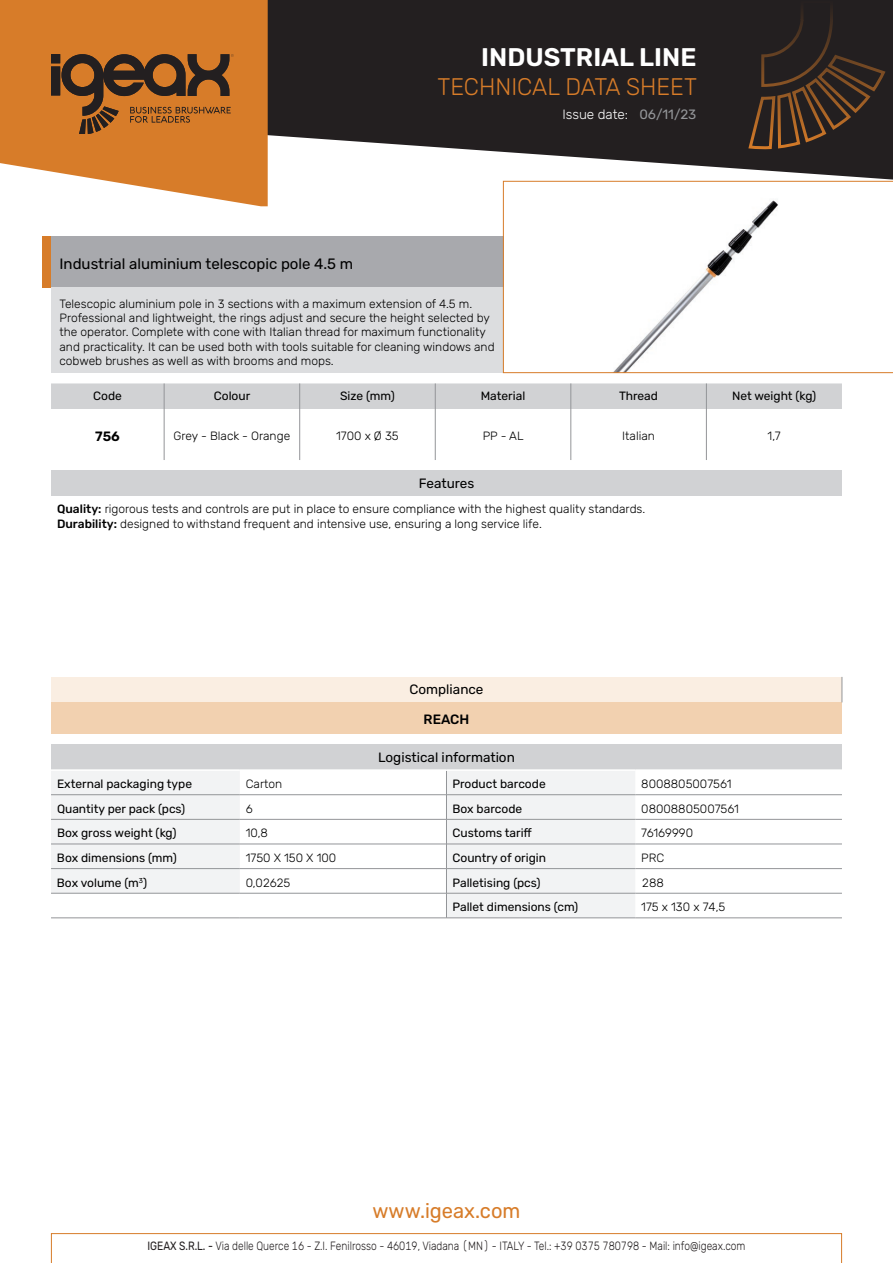
<style>
.page{position:relative;width:893px;height:1263px;background:#fff}
.page>*{position:absolute;margin:0;border:0;box-sizing:border-box;transform-origin:0 0}
.t1{font:600 25.5px "Rubik";color:#fff}
.t2{font:300 24px "Rubik";color:#d77c29}
.t3{font:20.85px "Rubik";color:#d77c29;scale:.96 1}
.t4{font:15px "Rubik";color:#000}
.t5{font:13.5px "Rubik";color:#000}
.t6{font:300 13.5px "Rubik";color:#fff}
.t7{font:13.5px "Rubik";color:#939598}
.t8{font:500 13.5px "Rubik";color:#000}
.t9{font:600 13.5px "Rubik";color:#000}
.Stile_di_paragrafo_GREP{font:300 12px/14.4px "Rubik";color:#000}
.t10{font:12px "Rubik";color:#000}
.t11{font:300 12px "Rubik";color:#231f20;scale:.85 1}
.s1{font-weight:500}
.s2{font-weight:400}
</style>
<div class="page">
<svg style="left:268px;top:0;width:625px;height:181px;fill:#231f20"></svg>
<svg style="left:0;top:0;width:268px;height:206px;fill:#d77c29"></svg>
<svg style="left:51px;top:1233px;width:791px;height:30px"></svg>
<svg style="left:51px;top:54px;width:183px;height:79px"></svg>
<svg style="left:746px;top:0;width:142px;height:150px"></svg>
<div style="left:51px;top:383px;width:791px;height:26px;background:#d1d2d4"></div>
<hr style="left:164px;top:409px;width:1px;height:51px;background:#939598">
<hr style="left:299px;top:409px;width:1px;height:51px;background:#939598">
<hr style="left:435px;top:409px;width:1px;height:51px;background:#939598">
<hr style="left:571px;top:409px;width:1px;height:51px;background:#939598">
<hr style="left:706px;top:409px;width:1px;height:51px;background:#939598">
<div style="left:51px;top:677px;width:791px;height:25px;background:#faeee2"></div>
<div style="left:51px;top:702px;width:791px;height:32px;background:#f2d1b0"></div>
<svg style="left:842px;top:677px;width:1px;height:25px"></svg>
<div style="left:51px;top:237px;width:452px;height:51px;background:#a8a9ad"></div>
<div style="left:43px;top:237px;width:8px;height:51px;background:#d77c29"></div>
<div style="left:51px;top:288px;width:452px;height:85px;background:#dcdddf"></div>
<div style="left:51px;top:744px;width:791px;height:26px;background:#d1d2d4"></div>
<svg style="left:51px;top:771px;width:584px;height:146px;fill:#f2f3f4"></svg>
<div style="left:51px;top:893px;width:189px;height:25px;background:#fff"></div>
<div style="left:240px;top:893px;width:206px;height:25px;background:#fff"></div>
<svg style="left:446px;top:771px;width:1px;height:146px"></svg>
<hr style="left:51px;top:794px;width:189px;height:1px;background:#939598">
<hr style="left:240px;top:794px;width:206px;height:1px;background:#939598">
<hr style="left:446px;top:794px;width:189px;height:1px;background:#939598">
<hr style="left:635px;top:794px;width:207px;height:1px;background:#939598">
<hr style="left:51px;top:819px;width:189px;height:1px;background:#939598">
<hr style="left:240px;top:819px;width:206px;height:1px;background:#939598">
<hr style="left:446px;top:819px;width:189px;height:1px;background:#939598">
<hr style="left:635px;top:819px;width:207px;height:1px;background:#939598">
<hr style="left:51px;top:844px;width:189px;height:1px;background:#939598">
<hr style="left:240px;top:844px;width:206px;height:1px;background:#939598">
<hr style="left:446px;top:844px;width:189px;height:1px;background:#939598">
<hr style="left:635px;top:844px;width:207px;height:1px;background:#939598">
<hr style="left:51px;top:868px;width:189px;height:1px;background:#939598">
<hr style="left:240px;top:868px;width:206px;height:1px;background:#939598">
<hr style="left:446px;top:868px;width:189px;height:1px;background:#939598">
<hr style="left:635px;top:868px;width:207px;height:1px;background:#939598">
<hr style="left:446px;top:893px;width:189px;height:1px;background:#939598">
<hr style="left:635px;top:893px;width:207px;height:1px;background:#939598">
<hr style="left:446px;top:917px;width:189px;height:1px;background:#939598">
<hr style="left:635px;top:917px;width:207px;height:1px;background:#939598">
<hr style="left:51px;top:893px;width:189px;height:1px;background:#939598">
<hr style="left:240px;top:893px;width:206px;height:1px;background:#939598">
<hr style="left:51px;top:917px;width:189px;height:1px;background:#939598">
<hr style="left:240px;top:917px;width:206px;height:1px;background:#939598">
<hr style="left:51px;top:769px;width:189px;height:2px;background:#fff">
<hr style="left:240px;top:769px;width:206px;height:2px;background:#fff">
<hr style="left:446px;top:769px;width:189px;height:2px;background:#fff">
<hr style="left:635px;top:769px;width:207px;height:2px;background:#fff">
<svg style="left:503px;top:181px;width:390px;height:192px"></svg>
<div style="left:51px;top:471px;width:791px;height:25px;background:#d1d2d4"></div>
<p class="t1" style="left:481px;top:42px;width:217px">INDUSTRIAL LINE</p>
<p class="t2" style="left:437px;top:73px;width:261px">TECHNICAL DATA SHEET</p>
<p class="t6" style="left:562px;top:107px;width:67px">Issue date:</p>
<p class="t7" style="left:639px;top:107px;width:59px">06/11/23</p>
<p class="t4" style="left:60px;top:256px;width:295px">Industrial aluminium telescopic pole 4.5 m</p>
<p class="Stile_di_paragrafo_GREP" style="left:60px;top:296px;width:437px">Telescopic aluminium pole in 3 sections with a maximum extension of 4.5 m.<br>Professional and lightweight, the rings adjust and secure the height selected by the operator. Complete with cone with Italian thread for maximum functionality and practicality. It can be used both with tools suitable for cleaning windows and cobweb brushes as well as with brooms and mops.</p>
<p class="t10" style="left:93px;top:390px;width:30px">Code</p>
<p class="t10" style="left:214px;top:390px;width:38px">Colour</p>
<p class="t10" style="left:340px;top:390px;width:56px">Size (mm)</p>
<p class="t10" style="left:481px;top:390px;width:46px">Material</p>
<p class="t10" style="left:619px;top:390px;width:40px">Thread</p>
<p class="t10" style="left:732px;top:390px;width:86px">Net weight (kg)</p>
<p class="t9" style="left:95px;top:429px;width:26px">756</p>
<p class="Stile_di_paragrafo_GREP" style="left:174px;top:429px;width:118px">Grey - Black - Orange</p>
<p class="Stile_di_paragrafo_GREP" style="left:336px;top:429px;width:64px">1700 x Ø 35</p>
<p class="Stile_di_paragrafo_GREP" style="left:483px;top:429px;width:42px">PP - AL</p>
<p class="Stile_di_paragrafo_GREP" style="left:622px;top:429px;width:34px">Italian</p>
<p class="Stile_di_paragrafo_GREP" style="left:768px;top:429px;width:15px">1,7</p>
<p class="t5" style="left:419px;top:476px;width:57px">Features</p>
<p class="Stile_di_paragrafo_GREP" style="left:57px;top:502px;width:590px"><span class="s1">Quality:</span> rigorous tests and controls are put in place to ensure compliance with the highest quality standards.<br><span class="s1">Durability:</span> designed to withstand frequent and intensive use, ensuring a long service life.</p>
<p class="t5" style="left:409px;top:682px;width:76px">Compliance</p>
<p class="t8" style="left:424px;top:712px;width:47px">REACH</p>
<p class="t5" style="left:378px;top:749px;width:138px">Logistical information</p>
<p class="t10" style="left:57px;top:777px;width:137px">External packaging type</p>
<p class="Stile_di_paragrafo_GREP" style="left:246px;top:777px;width:38px">Carton</p>
<p class="t10" style="left:452px;top:777px;width:95px">Product barcode</p>
<p class="Stile_di_paragrafo_GREP" style="left:641px;top:777px;width:92px">8008805007561</p>
<p class="t10" style="left:57px;top:802px;width:130px">Quantity per pack (pcs)</p>
<p class="Stile_di_paragrafo_GREP" style="left:246px;top:802px;width:8px">6</p>
<p class="t10" style="left:452px;top:802px;width:71px">Box barcode</p>
<p class="Stile_di_paragrafo_GREP" style="left:641px;top:802px;width:99px">08008805007561</p>
<p class="t10" style="left:57px;top:826px;width:121px">Box gross weight (kg)</p>
<p class="Stile_di_paragrafo_GREP" style="left:246px;top:826px;width:24px">10,8</p>
<p class="t10" style="left:452px;top:826px;width:81px">Customs tariff</p>
<p class="Stile_di_paragrafo_GREP" style="left:641px;top:826px;width:53px">76169990</p>
<p class="t10" style="left:57px;top:851px;width:121px">Box dimensions (mm)</p>
<p class="Stile_di_paragrafo_GREP" style="left:246px;top:851px;width:92px">1750 X 150 X 100</p>
<p class="t10" style="left:452px;top:851px;width:95px">Country of origin</p>
<p class="Stile_di_paragrafo_GREP" style="left:641px;top:851px;width:25px">PRC</p>
<p class="t10" style="left:57px;top:876px;width:92px">Box volume (m<sup>3</sup>)</p>
<p class="Stile_di_paragrafo_GREP" style="left:246px;top:875px;width:46px">0,02625</p>
<p class="t10" style="left:452px;top:876px;width:90px">Palletising (pcs)</p>
<p class="Stile_di_paragrafo_GREP" style="left:642px;top:875px;width:23px">288</p>
<p class="t10" style="left:452px;top:900px;width:127px">Pallet dimensions (cm)</p>
<p class="Stile_di_paragrafo_GREP" style="left:641px;top:900px;width:86px">175 x 130 x 74,5</p>
<h3 class="t3" style="left:373px;top:1199px;width:156px">www.igeax.com</h3>
<p class="t11" style="left:147px;top:1239px;width:705px"><span class="s2">IGEAX S.R.L. -</span> Via delle Querce 16 - Z.I. Fenilrosso - 46019, Viadana (MN) - ITALY - Tel.: +39 0375 780798 - Mail: info@igeax.com</p>
</div>
